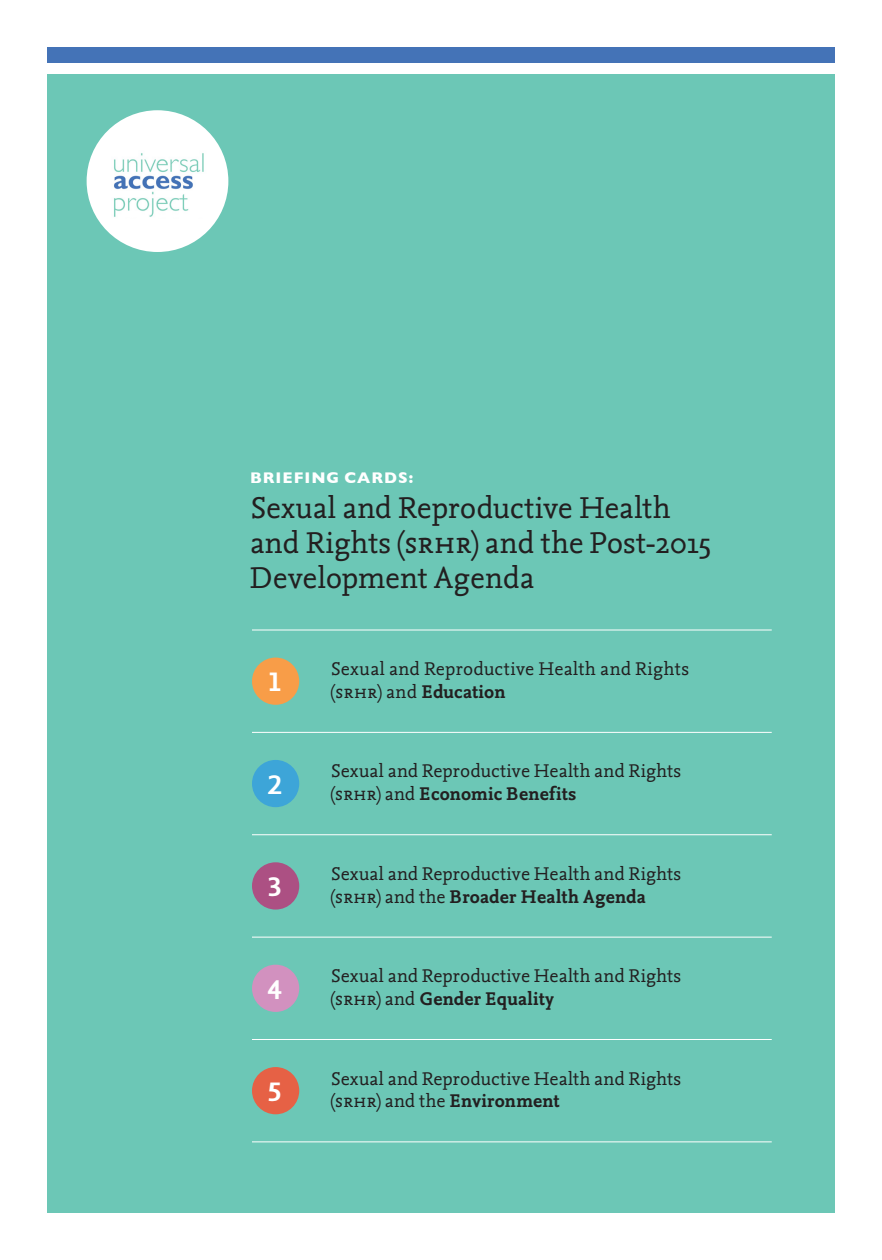
<style>
.page{position:relative;width:882px;height:1260px;background:#fff}
.page>*{position:absolute;margin:0;border:0;box-sizing:border-box;transform-origin:0 0}
.t1{font:31.5px/35px "Nexus Mix";color:#231f20}
.Text{font:700 28px "Nexus Mix TF";color:#fff}
.t2{font:19.25px "Nexus Mix";letter-spacing:.015em;color:#231f20}
.t3{font:700 19.25px "Nexus Mix";letter-spacing:.015em;color:#231f20}
.t4{font:700 15.75px "Gill Sans";letter-spacing:.06em;color:#fff}
.s1{font-family:"Nexus Mix Regular SC"}
.s2{font-weight:400}
.s3{font-family:"Nexus Mix Regular SC";font-weight:400}
</style>
<div class="page">
<div style="left:47px;top:75px;width:788px;height:1138px;background:#6cc7b6"></div>
<div style="left:252px;top:658px;width:47px;height:47px;background:#f89d48;border-radius:50%"></div>
<div style="left:252px;top:760px;width:47px;height:47px;background:#3da5d8;border-radius:50%"></div>
<div style="left:252px;top:862px;width:47px;height:48px;background:#ac5083;border-radius:50%"></div>
<div style="left:252px;top:965px;width:47px;height:47px;background:#d291bf;border-radius:50%"></div>
<div style="left:252px;top:1067px;width:47px;height:47px;background:#e66145;border-radius:50%"></div>
<div style="left:87px;top:110px;width:141px;height:142px;background:#fff;border-radius:50%"></div>
<img style="left:114px;top:153px;width:90px;height:64px">
<hr style="left:252px;top:630px;width:520px;height:1px;background:#fff">
<hr style="left:252px;top:732px;width:520px;height:1px;background:#fff">
<hr style="left:252px;top:1141px;width:520px;height:1px;background:#fff">
<hr style="left:252px;top:1039px;width:520px;height:1px;background:#fff">
<hr style="left:252px;top:937px;width:520px;height:1px;background:#fff">
<hr style="left:252px;top:834px;width:520px;height:1px;background:#fff">
<div style="left:47px;top:47px;width:788px;height:16px;background:#4473b7"></div>
<p class="t4" style="left:250px;top:465px;width:165px">BRIEFING CARDS:</p>
<p class="t1" style="left:250px;top:490px;width:462px">Sexual and Reproductive Health and Rights (<span class="s1">srhr</span>) and the Post-2015<br>Development Agenda</p>
<p class="Text" style="left:268px;top:664px;width:15px">1</p>
<p class="Text" style="left:268px;top:767px;width:15px">2</p>
<p class="Text" style="left:268px;top:869px;width:15px">3</p>
<p class="Text" style="left:268px;top:971px;width:15px">4</p>
<p class="Text" style="left:268px;top:1074px;width:15px">5</p>
<p class="t2" style="left:331px;top:656px;width:360px">Sexual and Reproductive Health and Rights</p>
<p class="t3" style="left:331px;top:679px;width:176px"><span class="s2">(</span><span class="s3">srhr</span><span class="s2">) and</span> Education</p>
<p class="t2" style="left:331px;top:759px;width:352px">Sexual and Reproductive Health and Rights</p>
<p class="t3" style="left:331px;top:781px;width:247px"><span class="s2">(</span><span class="s3">srhr</span><span class="s2">) and</span> Economic Benefits</p>
<p class="t2" style="left:331px;top:861px;width:352px">Sexual and Reproductive Health and Rights</p>
<p class="t3" style="left:331px;top:884px;width:317px"><span class="s2">(</span><span class="s3">srhr</span><span class="s2">) and the</span> Broader Health Agenda</p>
<p class="t2" style="left:331px;top:963px;width:352px">Sexual and Reproductive Health and Rights</p>
<p class="t3" style="left:331px;top:986px;width:224px"><span class="s2">(</span><span class="s3">srhr</span><span class="s2">) and</span> Gender Equality</p>
<p class="t2" style="left:331px;top:1066px;width:352px">Sexual and Reproductive Health and Rights</p>
<p class="t3" style="left:331px;top:1089px;width:230px"><span class="s2">(</span><span class="s3">srhr</span><span class="s2">) and the</span> Environment</p>
</div>
